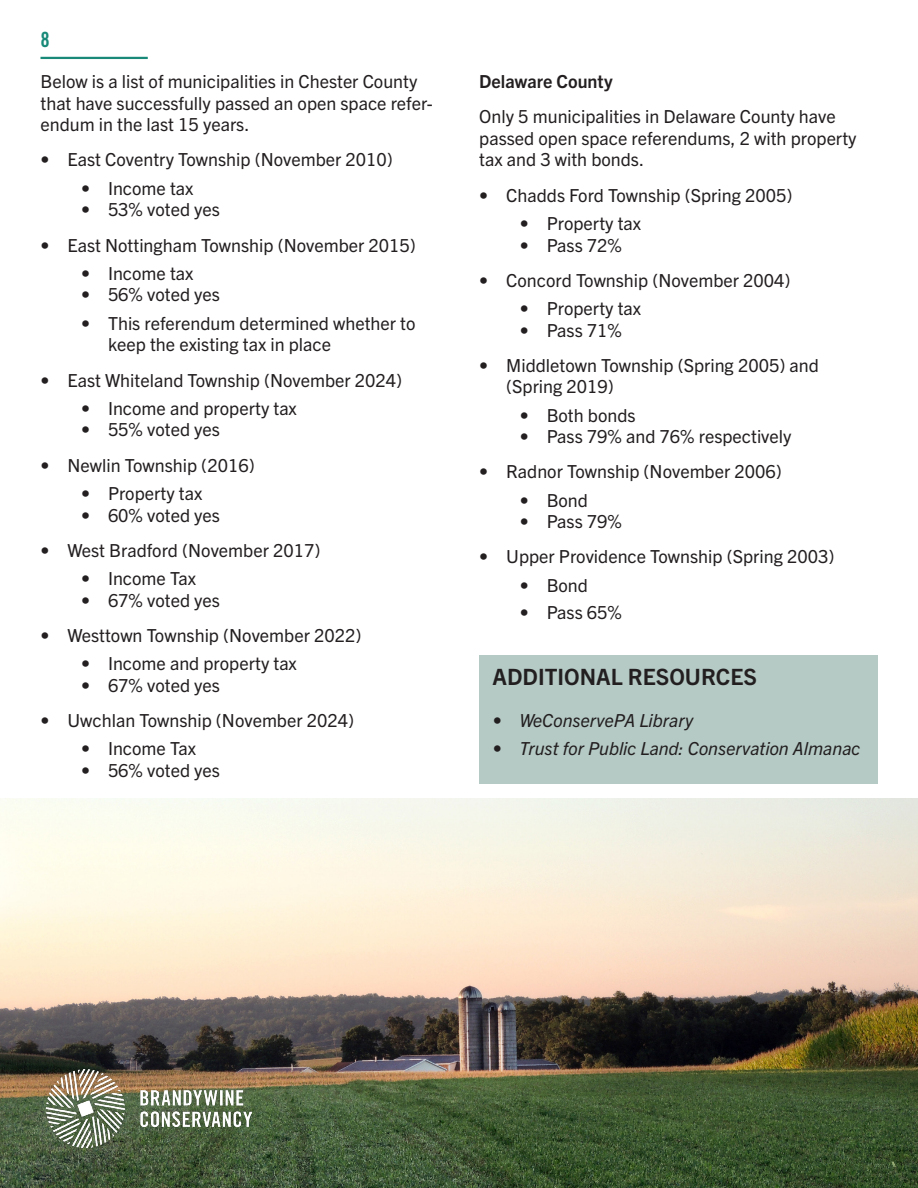
<style>
.page{position:relative;width:918px;height:1188px;background:#fff}
.page>*{position:absolute;margin:0;border:0;box-sizing:border-box;transform-origin:0 0}
.Section_headings{font:700 22.5px "Trade Gothic Next LT Pro";color:#231f20}
.t1{font:21px "Trade Gothic LT Std Bd Cn 20";color:#198a79}
.Section_headings-2{font:18px/21.6px "Trade Gothic Next LT Pro";color:#231f20}
.t2{font:italic 18px "Trade Gothic Next LT Pro";color:#231f20}
.Section_headings-3{font:700 18px "Trade Gothic Next LT Pro";color:#231f20}
</style>
<div class="page">
<img style="left:0;top:798px;width:918px;height:390px">
<img style="left:47px;top:1069px;width:205px;height:79px">
<div style="left:479px;top:655px;width:399px;height:129px;background:#b5cac5"></div>
<hr style="left:40px;top:57px;width:108px;height:2px;background:#198a79">
<p class="t1" style="left:40px;top:27px;width:11px">8</p>
<p class="Section_headings-2" style="left:40px;top:70px;width:394px">Below is a list of municipalities in Chester County that have successfully passed an open space refer&shy;endum in the last 15 years.</p>
<p class="Section_headings-2" style="left:40px;top:148px;width:354px">• East Coventry Township (November 2010)</p>
<p class="Section_headings-2" style="left:81px;top:176px;width:114px">• Income tax</p>
<p class="Section_headings-2" style="left:81px;top:198px;width:141px">• 53% voted yes</p>
<p class="Section_headings-2" style="left:40px;top:233px;width:377px">• East Nottingham Township (November 2015)</p>
<p class="Section_headings-2" style="left:81px;top:261px;width:114px">• Income tax</p>
<p class="Section_headings-2" style="left:81px;top:283px;width:141px">• 56% voted yes</p>
<p class="Section_headings-2" style="left:108px;top:311px;width:309px;text-indent:-27px">• This referendum determined whether to keep the existing tax in place</p>
<p class="Section_headings-2" style="left:40px;top:368px;width:363px">• East Whiteland Township (November 2024)</p>
<p class="Section_headings-2" style="left:81px;top:396px;width:217px">• Income and property tax</p>
<p class="Section_headings-2" style="left:81px;top:418px;width:141px">• 55% voted yes</p>
<p class="Section_headings-2" style="left:40px;top:453px;width:216px">• Newlin Township (2016)</p>
<p class="Section_headings-2" style="left:81px;top:481px;width:123px">• Property tax</p>
<p class="Section_headings-2" style="left:81px;top:503px;width:141px">• 60% voted yes</p>
<p class="Section_headings-2" style="left:40px;top:538px;width:281px">• West Bradford (November 2017)</p>
<p class="Section_headings-2" style="left:81px;top:566px;width:117px">• Income Tax</p>
<p class="Section_headings-2" style="left:81px;top:588px;width:141px">• 67% voted yes</p>
<p class="Section_headings-2" style="left:40px;top:623px;width:322px">• Westtown Township (November 2022)</p>
<p class="Section_headings-2" style="left:81px;top:651px;width:217px">• Income and property tax</p>
<p class="Section_headings-2" style="left:81px;top:673px;width:141px">• 67% voted yes</p>
<p class="Section_headings-2" style="left:40px;top:708px;width:315px">• Uwchlan Township (November 2024)</p>
<p class="Section_headings-2" style="left:81px;top:737px;width:117px">• Income Tax</p>
<p class="Section_headings-2" style="left:81px;top:758px;width:141px">• 56% voted yes</p>
<p class="Section_headings-3" style="left:479px;top:69px;width:135px">Delaware County</p>
<p class="Section_headings-2" style="left:479px;top:105px;width:379px">Only 5 municipalities in Delaware County have passed open space referendums, 2 with property tax and 3 with bonds.</p>
<p class="Section_headings-2" style="left:479px;top:183px;width:315px">• Chadds Ford Township (Spring 2005)</p>
<p class="Section_headings-2" style="left:520px;top:211px;width:123px">• Property tax</p>
<p class="Section_headings-2" style="left:520px;top:233px;width:104px">• Pass 72%</p>
<p class="Section_headings-2" style="left:479px;top:268px;width:313px">• Concord Township (November 2004)</p>
<p class="Section_headings-2" style="left:520px;top:296px;width:123px">• Property tax</p>
<p class="Section_headings-2" style="left:520px;top:318px;width:104px">• Pass 71%</p>
<p class="Section_headings-2" style="left:506px;top:353px;width:314px;text-indent:-27px">• Middletown Township (Spring 2005) and (Spring 2019)</p>
<p class="Section_headings-2" style="left:520px;top:403px;width:117px">• Both bonds</p>
<p class="Section_headings-2" style="left:520px;top:425px;width:273px">• Pass 79% and 76% respectively</p>
<p class="Section_headings-2" style="left:479px;top:460px;width:304px">• Radnor Township (November 2006)</p>
<p class="Section_headings-2" style="left:520px;top:488px;width:70px">• Bond</p>
<p class="Section_headings-2" style="left:520px;top:510px;width:104px">• Pass 79%</p>
<p class="Section_headings-2" style="left:479px;top:545px;width:357px">• Upper Providence Township (Spring 2003)</p>
<p class="Section_headings-2" style="left:520px;top:573px;width:70px">• Bond</p>
<p class="Section_headings-2" style="left:520px;top:600px;width:104px">• Pass 65%</p>
<p class="Section_headings" style="left:492px;top:661px;width:266px">ADDITIONAL RESOURCES</p>
<p class="t2" style="left:492px;top:708px;width:202px">• WeConservePA Library</p>
<p class="t2" style="left:492px;top:736px;width:369px">• Trust for Public Land: Conservation Almanac</p>
</div>
